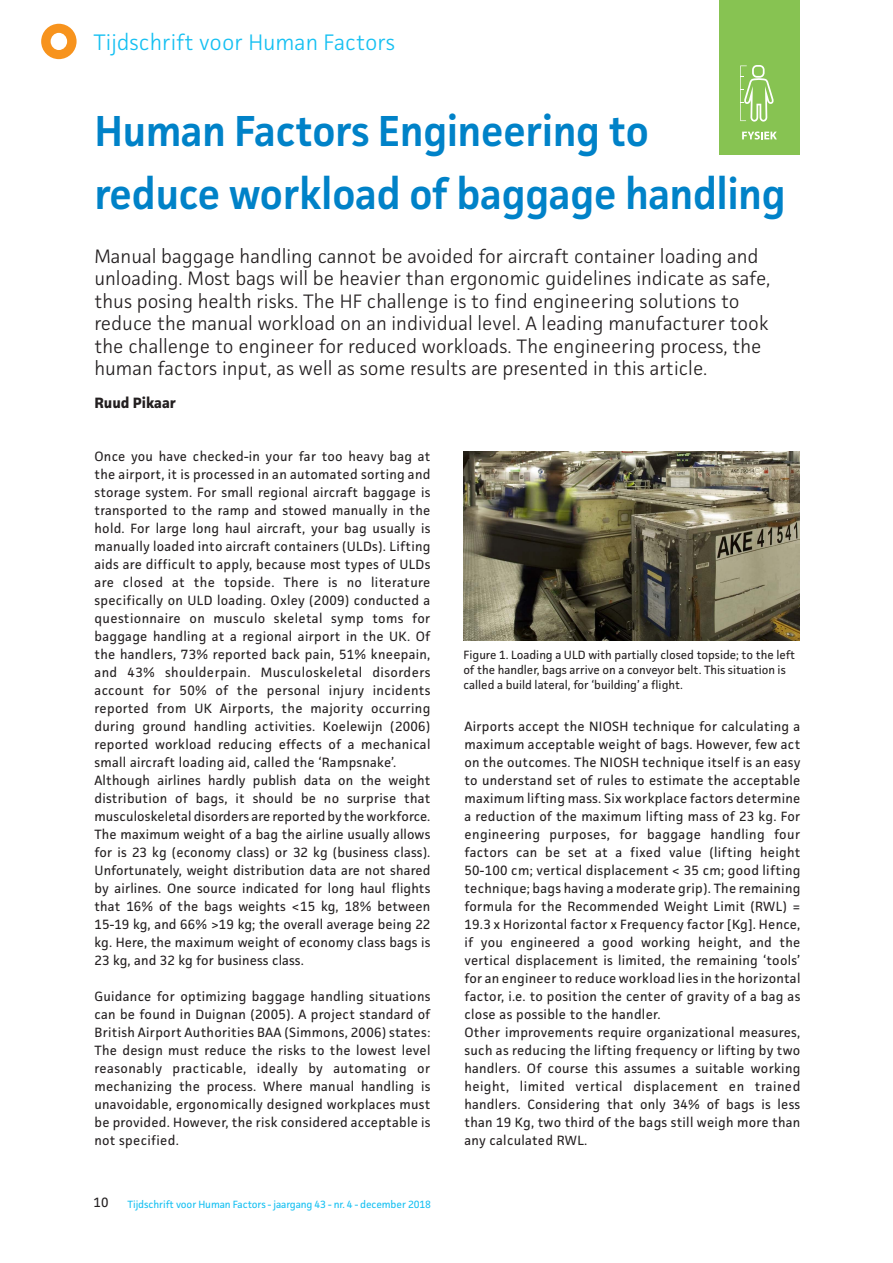
<style>
.page{position:relative;width:893px;height:1263px;background:#fff}
.page>*{position:absolute;margin:0;border:0;box-sizing:border-box;transform-origin:0 0}
.kop_blauw_TvE{font:600 43.5px "Facit";letter-spacing:-.015em;color:#0082c8}
.t1{font:300 22.5px "Facit";color:#15c0f2}
.intro_TvE{font:300 19.5px/22.5px "Facit";color:#231f20}
.auteurs_TvE{font:700 15px "Facit";color:#231f20}
.basistekst_TvE{font:13.5px/18px "Facit";letter-spacing:.02em;color:#231f20;text-align:justify}
.bijschrift-onder_TvE{font:12px/15px "Facit";color:#231f20}
.t2{font:10.5px "Facit";letter-spacing:-.01em;color:#15c0f2}
</style>
<div class="page">
<svg style="left:41px;top:24px;width:36px;height:35px"></svg>
<div style="left:719px;top:0;width:80px;height:155px;background:#87c352"></div>
<svg style="left:742px;top:132px;width:35px;height:8px"></svg>
<svg style="left:740px;top:65px;width:34px;height:57px"></svg>
<img style="left:463px;top:452px;width:336px;height:189px">
<h2 class="t1" style="left:94px;top:28px;width:303px">Tijdschrift voor Human Factors</h2>
<p class="kop_blauw_TvE" style="left:94px;top:103px;width:556px">Human Factors Engineering to</p>
<p class="kop_blauw_TvE" style="left:94px;top:166px;width:693px">reduce workload of baggage handling</p>
<p class="intro_TvE" style="left:94px;top:244px;width:677px">Manual baggage handling cannot be avoided for aircraft container loading and unloading. Most bags will be heavier than ergonomic guidelines indicate as safe, thus posing health risks. The HF challenge is to find engineering solutions to reduce the manual workload on an individual level. A leading manufacturer took the challenge to engineer for reduced workloads. The engineering process, the human factors input, as well as some results are presented in this article.</p>
<p class="auteurs_TvE" style="left:94px;top:393px;width:83px">Ruud Pikaar</p>
<p class="basistekst_TvE" style="left:94px;top:447px;width:338px">Once you have checked-in your far too heavy bag at the airport, it is processed in an automated sorting and storage system. For small regional aircraft baggage is transported to the ramp and stowed manually in the hold. For large long haul aircraft, your bag usually is manually loaded into aircraft containers (ULDs). Lifting aids are difficult to apply, because most types of ULDs are closed at the topside. There is no literature specifically on ULD loading. Oxley (2009) conducted a questionnaire on musculo skeletal symp toms for baggage handling at a regional airport in the UK. Of the handlers, 73% reported back pain, 51% kneepain, and 43% shoulderpain. Musculoskeletal disorders account for 50% of the personal injury incidents reported from UK Airports, the majority occurring during ground handling activities. Koelewijn (2006) reported workload reducing effects of a mechanical small aircraft loading aid, called the ‘Rampsnake’.</p>
<p class="basistekst_TvE" style="left:94px;top:771px;width:338px">Although airlines hardly publish data on the weight distribution of bags, it should be no surprise that musculoskeletal disorders are reported by the workforce.<br>The maximum weight of a bag the airline usually allows for is 23 kg (economy class) or 32 kg (business class).<br>Unfortunately, weight distribution data are not shared by airlines. One source indicated for long haul flights that 16% of the bags weights &lt;15 kg, 18% between 15-19 kg, and 66% &gt;19 kg; the overall average being 22 kg. Here, the maximum weight of economy class bags is 23 kg, and 32 kg for business class.</p>
<p class="basistekst_TvE" style="left:94px;top:987px;width:337px">Guidance for optimizing baggage handling situations can be found in Duignan (2005). A project standard of British Airport Authorities BAA (Simmons, 2006) states:<br>The design must reduce the risks to the lowest level reasonably practicable, ideally by automating or mechanizing the process. Where manual handling is unavoidable, ergonomically designed workplaces must be provided. However, the risk considered acceptable is not specified.</p>
<p class="basistekst_TvE" style="left:94px;top:1193px;width:16px">10</p>
<p class="t2" style="left:128px;top:1197px;width:305px">Tijdschrift voor Human Factors - jaargang 43 - nr. 4 - december 2018</p>
<p class="bijschrift-onder_TvE" style="left:463px;top:647px;width:333px">Figure 1. Loading a ULD with partially closed topside; to the left of the handler, bags arrive on a conveyor belt. This situation is called a build lateral, for ‘building’ a flight.</p>
<p class="basistekst_TvE" style="left:464px;top:717px;width:337px">Airports accept the NIOSH technique for calculating a maximum acceptable weight of bags. However, few act on the outcomes. The NIOSH technique itself is an easy to understand set of rules to estimate the acceptable maximum lifting mass. Six workplace factors determine a reduction of the maximum lifting mass of 23 kg. For engineering purposes, for baggage handling four factors can be set at a fixed value (lifting height 50-100 cm; vertical displacement &lt; 35 cm; good lifting technique; bags having a moderate grip). The remaining formula for the Recommended Weight Limit (RWL) = 19.3 x Horizontal factor x Frequency factor [Kg]. Hence, if you engineered a good working height, and the vertical displacement is limited, the remaining ‘tools’ for an engineer to reduce workload lies in the horizontal factor, i.e. to position the center of gravity of a bag as close as possible to the handler.</p>
<p class="basistekst_TvE" style="left:464px;top:1023px;width:337px">Other improvements require organizational measures, such as reducing the lifting frequency or lifting by two handlers. Of course this assumes a suitable working height, limited vertical displacement en trained handlers. Considering that only 34% of bags is less than 19 Kg, two third of the bags still weigh more than any calculated RWL.</p>
</div>
